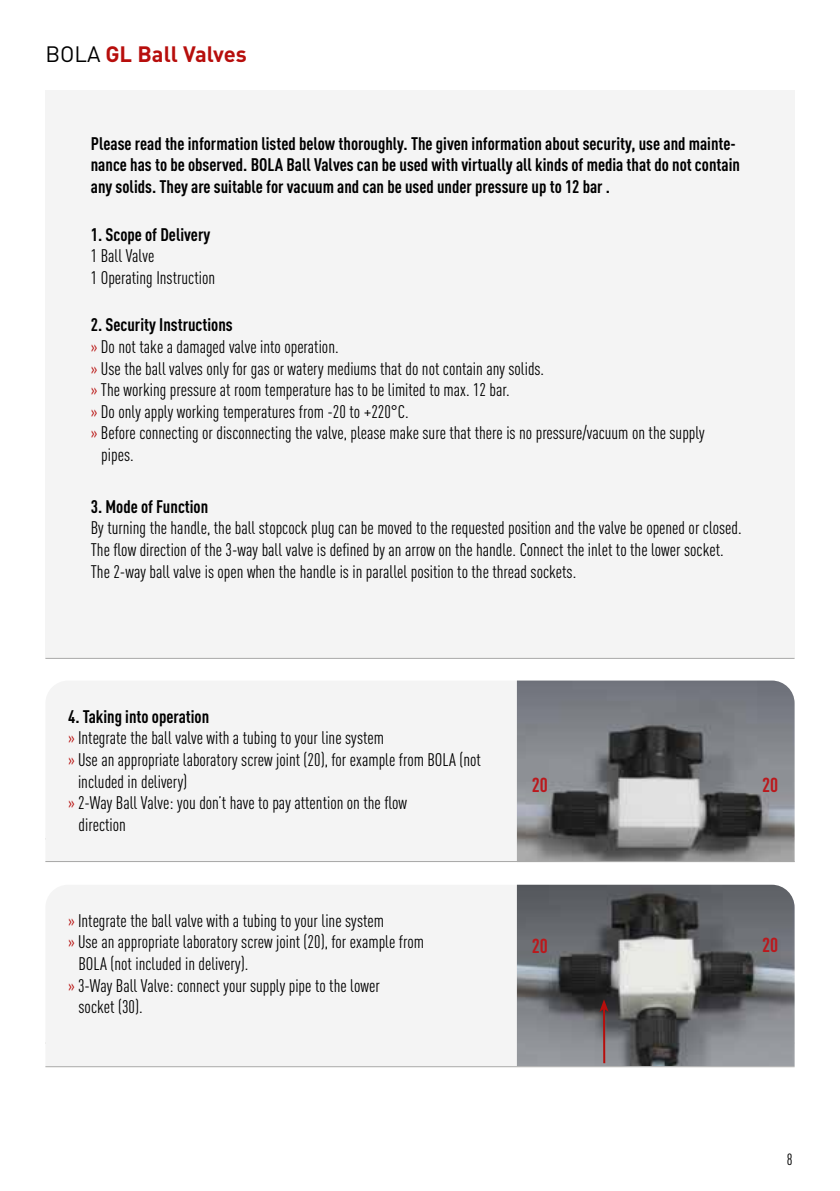
<style>
.page{position:relative;width:840px;height:1191px;background:#fff}
.page>*{position:absolute;margin:0;border:0;box-sizing:border-box;transform-origin:0 0}
.t1{font:700 22px "DIN Pro";color:#b70e0c}
.t2{font:700 condensed 20px "DIN Pro";color:#bb181c}
.t3{font:condensed 18px/21.6px "DIN Pro";color:#000}
.t4{font:700 condensed 18px/21.6px "DIN Pro";color:#000}
.t5{font:condensed 16px "DIN Pro";color:#000}
.s1{font-weight:400;color:#000}
.s2{color:#b70e0c}
</style>
<div class="page">
<div style="left:45px;top:91px;width:749px;height:567px;background:#f4f4f4"></div>
<hr style="left:45px;top:658px;width:749px;height:1px;background:#a8a8a7">
<div style="left:45px;top:681px;width:471px;height:180px;background:#f4f4f4"></div>
<img style="left:516px;top:680px;width:278px;height:181px">
<div style="left:45px;top:885px;width:471px;height:181px;background:#f4f4f4"></div>
<img style="left:516px;top:884px;width:278px;height:182px">
<hr style="left:602px;top:1008px;width:3px;height:55px;background:#b70e0c">
<svg style="left:599px;top:999px;width:9px;height:13px"></svg>
<hr style="left:45px;top:861px;width:749px;height:1px;background:#a8a8a7">
<hr style="left:45px;top:1066px;width:749px;height:1px;background:#a8a8a7">
<p class="t1" style="left:45px;top:39px;width:203px"><span class="s1">BOLA</span> GL Ball Valves</p>
<p class="t4" style="left:91px;top:132px;width:650px">Please read the information listed below thoroughly. The given information about security, use and mainte&shy;nance has to be observed. BOLA Ball Valves can be used with virtually all kinds of media that do not contain any solids. They are suitable for vacuum and can be used under pressure up to 12 bar .</p>
<p class="t4" style="left:91px;top:223px;width:121px">1. Scope of Delivery</p>
<p class="t3" style="left:91px;top:245px;width:126px">1 Ball Valve<br>1 Operating Instruction</p>
<p class="t4" style="left:91px;top:314px;width:143px">2. Security Instructions</p>
<p class="t3" style="left:91px;top:336px;width:249px"><span class="s2">»</span> Do not take a damaged valve into operation.</p>
<p class="t3" style="left:91px;top:357px;width:454px"><span class="s2">»</span> Use the ball valves only for gas or watery mediums that do not contain any solids.</p>
<p class="t3" style="left:91px;top:379px;width:420px"><span class="s2">»</span> The working pressure at room temperature has to be limited to max. 12 bar.</p>
<p class="t3" style="left:91px;top:400px;width:319px"><span class="s2">»</span> Do only apply working temperatures from -20 to +220°C.</p>
<p class="t3" style="left:91px;top:422px;width:615px"><span class="s2">»</span> Before connecting or disconnecting the valve, please make sure that there is no pressure/vacuum on the supply</p>
<p class="t3" style="left:101px;top:444px;width:34px">pipes.</p>
<p class="t4" style="left:91px;top:495px;width:119px">3. Mode of Function</p>
<p class="t3" style="left:91px;top:517px;width:652px">By turning the handle, the ball stopcock plug can be moved to the requested position and the valve be opened or closed.<br>The flow direction of the 3-way ball valve is defined by an arrow on the handle. Connect the inlet to the lower socket.<br>The 2-way ball valve is open when the handle is in parallel position to the thread sockets.</p>
<p class="t4" style="left:68px;top:705px;width:143px">4. Taking into operation</p>
<p class="t3" style="left:68px;top:727px;width:317px"><span class="s2">»</span> Integrate the ball valve with a tubing to your line system</p>
<p class="t3" style="left:68px;top:748px;width:414px"><span class="s2">»</span> Use an appropriate laboratory screw joint (20), for example from BOLA (not</p>
<p class="t3" style="left:78px;top:770px;width:111px">included in delivery)</p>
<p class="t3" style="left:68px;top:792px;width:340px"><span class="s2">»</span> 2-Way Ball Valve: you don’t have to pay attention on the flow</p>
<p class="t3" style="left:79px;top:813px;width:49px">direction</p>
<p class="t3" style="left:68px;top:909px;width:317px"><span class="s2">»</span> Integrate the ball valve with a tubing to your line system</p>
<p class="t3" style="left:68px;top:931px;width:357px"><span class="s2">»</span> Use an appropriate laboratory screw joint (20), for example from</p>
<p class="t3" style="left:79px;top:952px;width:171px">BOLA (not included in delivery).</p>
<p class="t3" style="left:68px;top:974px;width:313px"><span class="s2">»</span> 3-Way Ball Valve: connect your supply pipe to the lower</p>
<p class="t3" style="left:79px;top:996px;width:66px">socket (30).</p>
<p class="t2" style="left:531px;top:773px;width:18px">20</p>
<p class="t2" style="left:761px;top:773px;width:18px">20</p>
<p class="t2" style="left:531px;top:933px;width:18px">20</p>
<p class="t2" style="left:761px;top:932px;width:18px">20</p>
<p class="t5" style="left:786px;top:1150px;width:7px">8</p>
</div>
